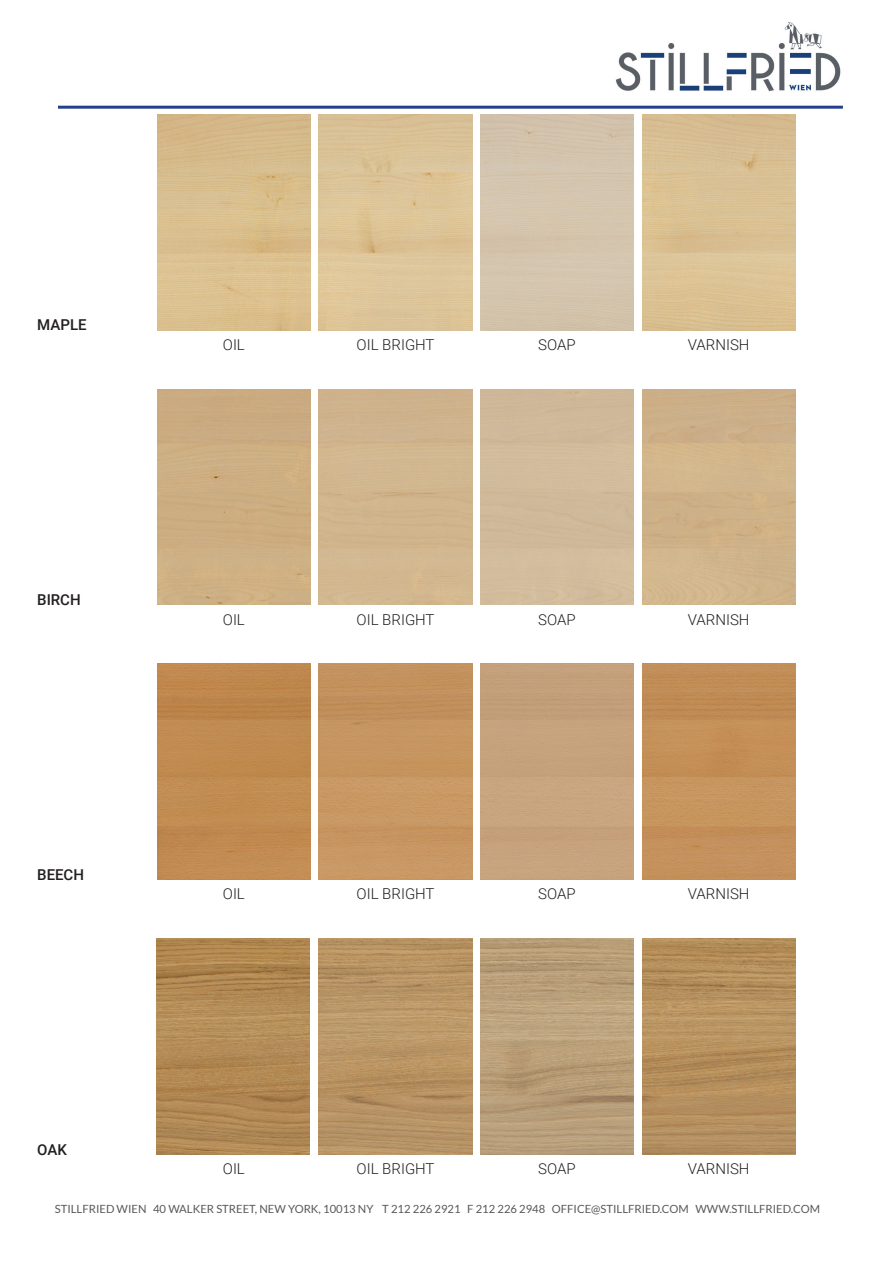
<style>
.page{position:relative;width:893px;height:1263px;background:#fff}
.page>*{position:absolute;margin:0;border:0;box-sizing:border-box;transform-origin:0 0}
.t1{font:300 15px "Roboto";color:#231f20}
.t2{font:500 15px "Roboto";color:#231f20}
.t3{font:11.25px "Lato";color:#57585a}
</style>
<div class="page">
<img style="left:642px;top:938px;width:153px;height:216px">
<img style="left:480px;top:938px;width:154px;height:216px">
<div style="left:157px;top:389px;width:153px;height:216px;background:#ccae82"></div>
<img style="left:157px;top:114px;width:153px;height:216px">
<img style="left:319px;top:114px;width:153px;height:216px">
<div style="left:642px;top:389px;width:153px;height:216px;background:#cfb28a"></div>
<img style="left:642px;top:114px;width:153px;height:216px">
<img style="left:157px;top:664px;width:153px;height:216px">
<div style="left:319px;top:664px;width:153px;height:216px;background:#c69561"></div>
<img style="left:642px;top:664px;width:153px;height:216px">
<img style="left:156px;top:938px;width:153px;height:216px">
<img style="left:319px;top:938px;width:153px;height:216px">
<img style="left:615px;top:22px;width:226px;height:70px">
<hr style="left:58px;top:106px;width:785px;height:3px;background:#253f8e">
<p class="t2" style="left:37px;top:314px;width:51px">MAPLE</p>
<p class="t2" style="left:37px;top:589px;width:45px">BIRCH</p>
<p class="t2" style="left:37px;top:864px;width:48px">BEECH</p>
<p class="t2" style="left:37px;top:1139px;width:31px">OAK</p>
<p class="t1" style="left:223px;top:334px;width:24px">OIL</p>
<p class="t1" style="left:357px;top:334px;width:80px">OIL BRIGHT</p>
<p class="t1" style="left:538px;top:334px;width:39px">SOAP</p>
<p class="t1" style="left:688px;top:334px;width:63px">VARNISH</p>
<p class="t1" style="left:223px;top:609px;width:24px">OIL</p>
<p class="t1" style="left:357px;top:609px;width:80px">OIL BRIGHT</p>
<p class="t1" style="left:538px;top:609px;width:39px">SOAP</p>
<p class="t1" style="left:688px;top:609px;width:63px">VARNISH</p>
<p class="t1" style="left:223px;top:883px;width:24px">OIL</p>
<p class="t1" style="left:357px;top:883px;width:80px">OIL BRIGHT</p>
<p class="t1" style="left:538px;top:883px;width:39px">SOAP</p>
<p class="t1" style="left:688px;top:883px;width:63px">VARNISH</p>
<p class="t1" style="left:223px;top:1158px;width:24px">OIL</p>
<p class="t1" style="left:357px;top:1158px;width:80px">OIL BRIGHT</p>
<p class="t1" style="left:538px;top:1158px;width:39px">SOAP</p>
<p class="t1" style="left:688px;top:1158px;width:63px">VARNISH</p>
<p class="t3" style="left:55px;top:1202px;width:767px">STILLFRIED WIEN 40 WALKER STREET, NEW YORK, 10013 NY T 212 226 2921 F 212 226 2948 OFFICE@STILLFRIED.COM WWW.STILLFRIED.COM</p>
</div>
